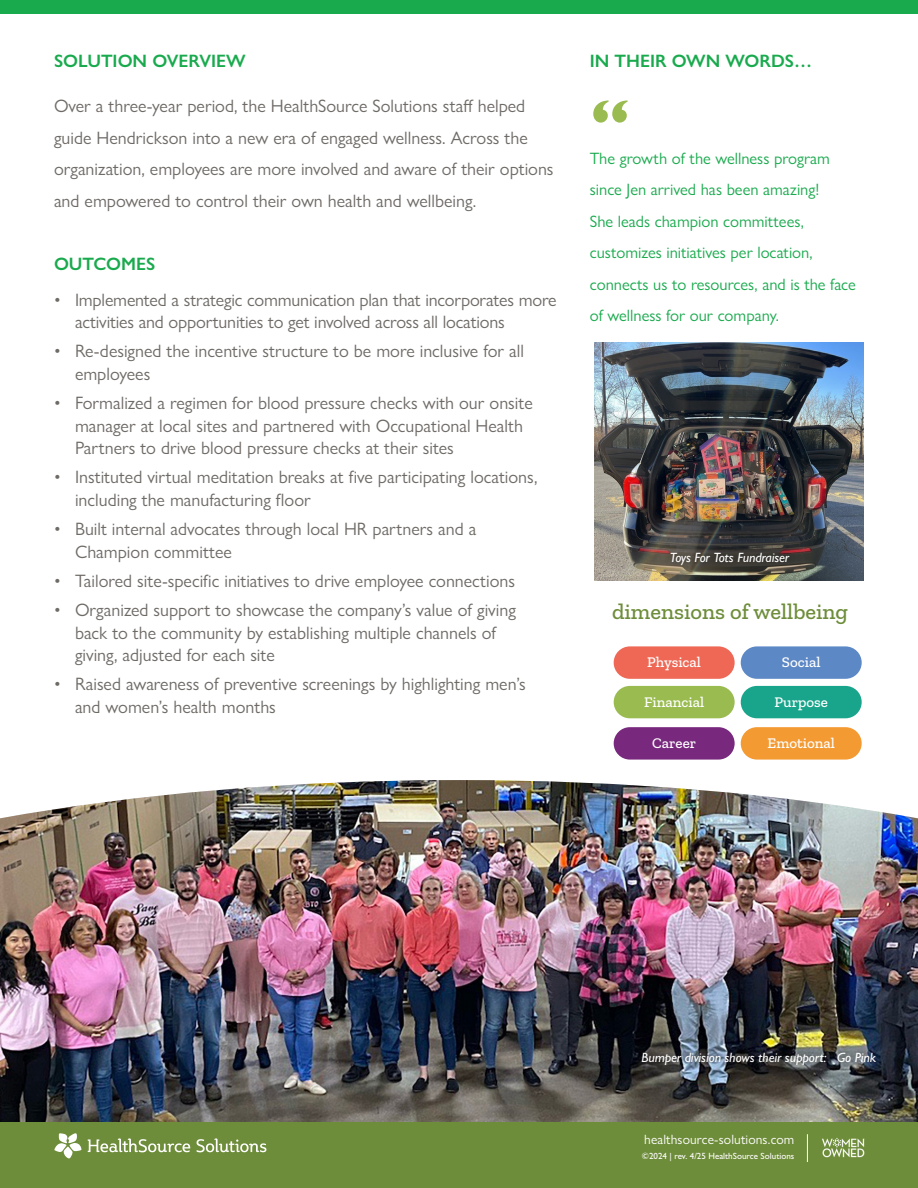
<style>
.page{position:relative;width:918px;height:1188px;background:#fff}
.page>*{position:absolute;margin:0;border:0;box-sizing:border-box;transform-origin:0 0}
.t1{font:800 57px "Gill Sans Nova";color:#99bb50}
.CS__subhead__zilla{font:500 22.5px "Zilla Slab";color:#6e8d3a}
.CS__Bulleted_Texts{font:18px/22.5px "Gill Sans Nova";color:#6e6a66}
.CS__Intro_Text{font:18px/31.5px "Gill Sans Nova";color:#6e6a66}
.CS__subheads{font:600 18px "Gill Sans Nova";color:#1aaa4e}
.Sidebar_Quotes{font:16.5px/31.5px "Gill Sans Nova";color:#1aaa4e}
.t2{font:500 15px "Zilla Slab";color:#fff}
.CS__cutlines{font:italic 500 13.5px "Gill Sans Nova";letter-spacing:-.01em;color:#fff}
.t3{font:13.5px "Gill Sans Nova";letter-spacing:.01em;color:#fff}
.t4{font:500 9px "Gill Sans Nova";color:#fff}
</style>
<div class="page">
<img style="left:0;top:780px;width:918px;height:343px">
<div style="left:0;top:0;width:918px;height:14px;background:#1aaa4e"></div>
<div style="left:0;top:1123px;width:918px;height:65px;background:#6e8d3a"></div>
<svg style="left:88px;top:1138px;width:102px;height:14px"></svg>
<svg style="left:197px;top:1138px;width:69px;height:14px"></svg>
<svg style="left:54px;top:1133px;width:27px;height:26px"></svg>
<svg style="left:807px;top:1134px;width:1px;height:28px"></svg>
<img style="left:822px;top:1138px;width:42px;height:20px">
<div style="left:614px;top:727px;width:121px;height:33px;background:#78297e;border-radius:16px"></div>
<div style="left:614px;top:646px;width:121px;height:33px;background:#ee6855;border-radius:16px"></div>
<div style="left:741px;top:646px;width:121px;height:33px;background:#5d88c6;border-radius:16px"></div>
<div style="left:741px;top:686px;width:121px;height:32px;background:#19a58b;border-radius:16px"></div>
<div style="left:741px;top:727px;width:121px;height:33px;background:#f49a33;border-radius:16px"></div>
<div style="left:614px;top:686px;width:121px;height:32px;background:#99bb50;border-radius:16px"></div>
<img style="left:594px;top:342px;width:270px;height:238px">
<div style="left:664px;top:545px;width:132px;height:27px;background:#231f20;opacity:.75"></div>
<div style="left:635px;top:1045px;width:248px;height:28px;background:#231f20;opacity:.75"></div>
<p class="CS__subheads" style="left:54px;top:50px;width:193px">SOLUTION OVERVIEW</p>
<p class="CS__Intro_Text" style="left:54px;top:90px;width:501px">Over a three-year period, the HealthSource Solutions staff helped guide Hendrickson into a new era of engaged wellness. Across the organization, employees are more involved and aware of their options and empowered to control their own health and wellbeing.</p>
<p class="CS__subheads" style="left:54px;top:252px;width:103px">OUTCOMES</p>
<p class="CS__Bulleted_Texts" style="left:75px;top:288px;width:483px;text-indent:-21px">• Implemented a strategic communication plan that incorporates more activities and opportunities to get involved across all locations</p>
<p class="CS__Bulleted_Texts" style="left:75px;top:340px;width:451px;text-indent:-21px">• Re-designed the incentive structure to be more inclusive for all employees</p>
<p class="CS__Bulleted_Texts" style="left:75px;top:392px;width:459px;text-indent:-21px">• Formalized a regimen for blood pressure checks with our onsite manager at local sites and partnered with Occupational Health<br>Partners to drive blood pressure checks at their sites</p>
<p class="CS__Bulleted_Texts" style="left:75px;top:466px;width:464px;text-indent:-21px">• Instituted virtual meditation breaks at five participating locations, including the manufacturing floor</p>
<p class="CS__Bulleted_Texts" style="left:75px;top:518px;width:403px;text-indent:-21px">• Built internal advocates through local HR partners and a<br>Champion committee</p>
<p class="CS__Bulleted_Texts" style="left:54px;top:569px;width:463px">• Tailored site-specific initiatives to drive employee connections</p>
<p class="CS__Bulleted_Texts" style="left:75px;top:599px;width:442px;text-indent:-21px">• Organized support to showcase the company’s value of giving back to the community by establishing multiple channels of giving, adjusted for each site</p>
<p class="CS__Bulleted_Texts" style="left:75px;top:673px;width:452px;text-indent:-21px">• Raised awareness of preventive screenings by highlighting men’s and women’s health months</p>
<p class="CS__subheads" style="left:590px;top:50px;width:224px">IN THEIR OWN WORDS…</p>
<p class="t1" style="left:590px;top:85px;width:41px">“</p>
<p class="Sidebar_Quotes" style="left:590px;top:142px;width:268px">The growth of the wellness program since Jen arrived has been amazing!<br>She leads champion committees, customizes initiatives per location, connects us to resources, and is the face of wellness for our company.</p>
<p class="CS__cutlines" style="left:670px;top:549px;width:121px">Toys For Tots Fundraiser</p>
<p class="CS__subhead__zilla" style="left:612px;top:599px;width:238px">dimensions of wellbeing</p>
<p class="t2" style="left:647px;top:654px;width:55px">Physical</p>
<p class="t2" style="left:644px;top:693px;width:62px">Financial</p>
<p class="t2" style="left:774px;top:693px;width:55px">Purpose</p>
<p class="t2" style="left:782px;top:654px;width:40px">Social</p>
<p class="t2" style="left:652px;top:734px;width:46px">Career</p>
<p class="t2" style="left:768px;top:734px;width:69px">Emotional</p>
<p class="CS__cutlines" style="left:642px;top:1049px;width:236px">Bumper division shows their support: Go Pink</p>
<p class="t3" style="left:644px;top:1131px;width:152px">healthsource-solutions.com</p>
<p class="t4" style="left:642px;top:1150px;width:154px">©2024 | rev. 4/25 HealthSource Solutions</p>
</div>
